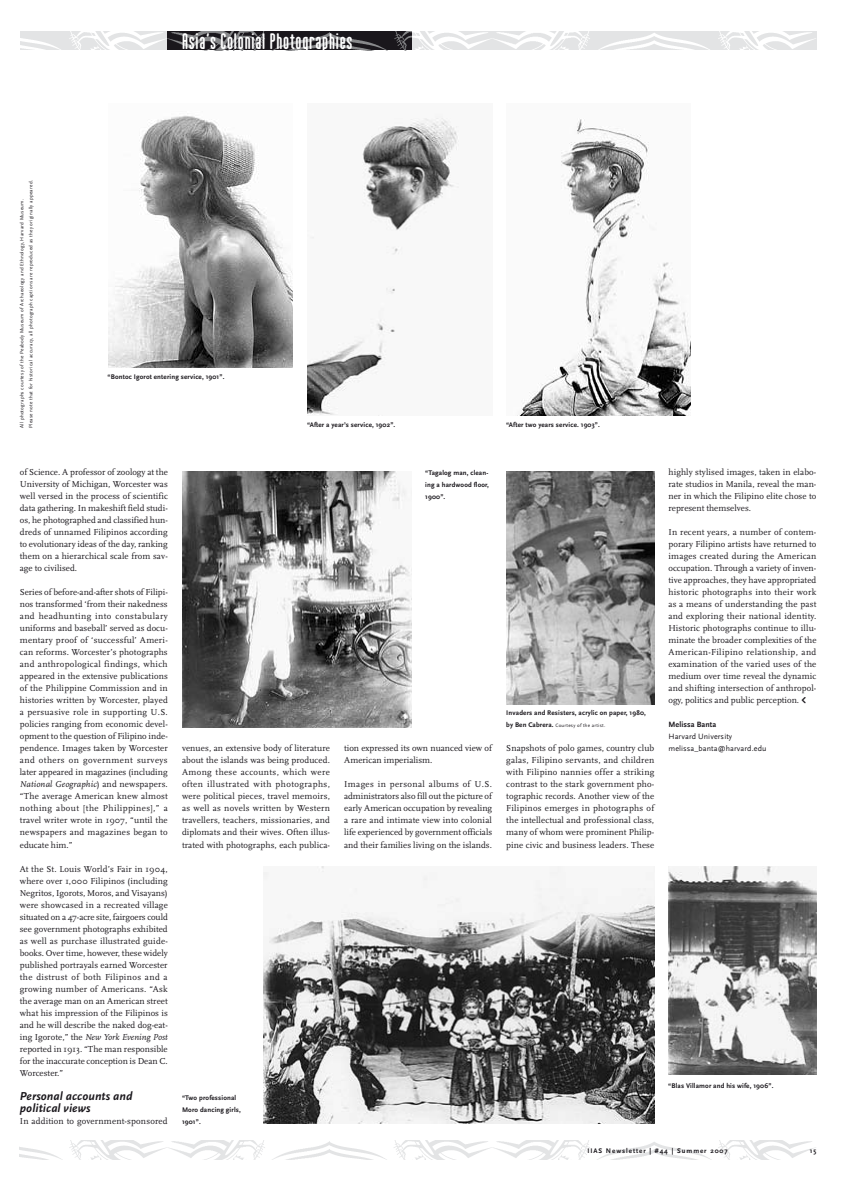
<style>
.page{position:relative;width:859px;height:1191px;background:#fff}
.page>*{position:absolute;margin:0;border:0;box-sizing:border-box;transform-origin:0 0}
.t1{font:20px "Marten";letter-spacing:.04em;color:#fff}
.t2{font:italic 700 12px/12px "Scala Sans";letter-spacing:.01em;color:#1a171c}
.t3{font:9px/12px "Scala";color:#1a171c;text-align:justify}
.t4{font:9px "Scala";letter-spacing:.02em;color:#1a171c}
.t5{font:8px/12px "Scala Sans";letter-spacing:.01em;color:#1a171c}
.t6{font:700 8px "Scala Sans";letter-spacing:.01em;color:#1a171c}
.t7{font:700 7px/12px "Scala Sans";letter-spacing:.02em;color:#1a171c;text-align:justify}
.t8{font:700 7px "Scala Sans";letter-spacing:.13em;color:#1a171c}
.t9{font:5px/9px "Scala Sans";letter-spacing:.05em;color:#1a171c}
.s1{font-style:italic}
.s2{font-weight:700;font-size:7px}
.s3{font-family:"Marten";font-size:14px}
</style>
<div class="page">
<img style="left:20px;top:1140px;width:148px;height:19px">
<svg style="left:168px;top:1140px;width:162px;height:19px"></svg>
<svg style="left:330px;top:1140px;width:162px;height:19px"></svg>
<svg style="left:492px;top:1140px;width:162px;height:19px"></svg>
<svg style="left:654px;top:1140px;width:162px;height:19px"></svg>
<img style="left:20px;top:31px;width:148px;height:19px">
<svg style="left:411px;top:31px;width:81px;height:19px;fill:#e3e4e5"></svg>
<svg style="left:492px;top:31px;width:162px;height:19px;fill:#e3e4e5"></svg>
<svg style="left:654px;top:31px;width:162px;height:19px;fill:#e3e4e5"></svg>
<img style="left:168px;top:31px;width:162px;height:19px">
<svg style="left:330px;top:31px;width:81px;height:19px;fill:#1a171c"></svg>
<img style="left:308px;top:118px;width:151px;height:297px">
<img style="left:519px;top:119px;width:172px;height:296px">
<img style="left:263px;top:866px;width:391px;height:257px">
<img style="left:108px;top:115px;width:184px;height:252px">
<img style="left:182px;top:471px;width:229px;height:256px">
<img style="left:668px;top:866px;width:148px;height:208px">
<img style="left:506px;top:471px;width:148px;height:233px">
<h1 class="t1" style="left:182px;top:29px;width:172px">Asia’s Colonial Photographies</h1>
<p class="t9" style="left:18px;top:428px;width:249px;rotate:-90deg">All photographs courtesy of the Peabody Museum of Archaeology and Ethnology, Harvard Museum.<br>Please note that for historical accuracy, all photograph captions are reproduced as they originally appeared.</p>
<p class="t7" style="left:107px;top:371px;width:118px">“Bontoc Igorot entering service, 1901”.</p>
<p class="t7" style="left:307px;top:419px;width:90px">“After a year’s service, 1902”.</p>
<p class="t7" style="left:506px;top:419px;width:95px">“After two years service. 1903”.</p>
<p class="t3" style="left:20px;top:466px;width:150px">of Science. A professor of zoology at the University of Michigan, Worcester was well versed in the process of scientific data gathering. In makeshift field studi&shy;os, he photographed and classified hun&shy;dreds of unnamed Filipinos according to evolutionary ideas of the day, ranking them on a hierarchical scale from sav&shy;age to civilised.</p>
<p class="t3" style="left:20px;top:586px;width:150px">Series of before-and-after shots of Filipi&shy;nos transformed ‘from their nakedness and headhunting into constabulary uniforms and baseball’ served as docu&shy;mentary proof of ‘successful’ Ameri&shy;can reforms. Worcester’s photographs and anthropological findings, which appeared in the extensive publications of the Philippine Commission and in histories written by Worcester, played a persuasive role in supporting U.S. policies ranging from economic devel&shy;opment to the question of Filipino inde&shy;pendence. Images taken by Worcester and others on government surveys later appeared in magazines (including <span class="s1">National Geographic</span>) and newspapers. “The average American knew almost nothing about [the Philippines],” a travel writer wrote in 1907, “until the newspapers and magazines began to educate him.”</p>
<p class="t3" style="left:20px;top:862px;width:150px">At the St. Louis World’s Fair in 1904, where over 1,000 Filipinos (including Negritos, Igorots, Moros, and Visayans) were showcased in a recreated village situated on a 47-acre site, fairgoers could see government photographs exhibited as well as purchase illustrated guide&shy;books. Over time, however, these widely published portrayals earned Worcester the distrust of both Filipinos and a growing number of Americans. “Ask the average man on an American street what his impression of the Filipinos is and he will describe the naked dog-eat&shy;ing Igorote,” the <span class="s1">New York Evening Post </span>reported in 1913. “The man responsible for the inaccurate conception is Dean C.<br>Worcester.”</p>
<h2 class="t2" style="left:20px;top:1090px;width:114px">Personal accounts and political views</h2>
<p class="t4" style="left:20px;top:1115px;width:149px">In addition to government-sponsored</p>
<p class="t7" style="left:425px;top:467px;width:65px">“Tagalog man, clean&shy;ing a hardwood floor, 1900”.</p>
<p class="t3" style="left:182px;top:742px;width:149px">venues, an extensive body of literature about the islands was being produced.<br>Among these accounts, which were often illustrated with photographs, were political pieces, travel memoirs, as well as novels written by Western travellers, teachers, missionaries, and diplomats and their wives. Often illus&shy;trated with photographs, each publica-</p>
<p class="t3" style="left:344px;top:742px;width:149px">tion expressed its own nuanced view of<br>American imperialism.</p>
<p class="t3" style="left:344px;top:778px;width:150px">Images in personal albums of U.S. administrators also fill out the picture of early American occupation by revealing a rare and intimate view into colonial life experienced by government officials and their families living on the islands.</p>
<p class="t7" style="left:506px;top:707px;width:141px">Invaders and Resisters, acrylic on paper, 1980,</p>
<p class="t9" style="left:506px;top:721px;width:100px"><span class="s2">by Ben Cabrera.</span> Courtesy of the artist.</p>
<p class="t3" style="left:506px;top:742px;width:150px">Snapshots of polo games, country club galas, Filipino servants, and children with Filipino nannies offer a striking contrast to the stark government pho&shy;tographic records. Another view of the Filipinos emerges in photographs of the intellectual and professional class, many of whom were prominent Philip&shy;pine civic and business leaders. These</p>
<p class="t3" style="left:668px;top:466px;width:149px">highly stylised images, taken in elabo&shy;rate studios in Manila, reveal the man&shy;ner in which the Filipino elite chose to represent themselves.</p>
<p class="t3" style="left:668px;top:526px;width:150px">In recent years, a number of contem&shy;porary Filipino artists have returned to images created during the American occupation. Through a variety of inven&shy;tive approaches, they have appropriated historic photographs into their work as a means of understanding the past and exploring their national identity.<br>Historic photographs continue to illu&shy;minate the broader complexities of the American-Filipino relationship, and examination of the varied uses of the medium over time reveal the dynamic and shifting intersection of anthropol&shy;ogy, politics and public perception. <span class="s3">&lt;</span></p>
<p class="t6" style="left:668px;top:720px;width:49px">Melissa Banta</p>
<p class="t5" style="left:668px;top:731px;width:99px">Harvard University melissa_banta@harvard.edu</p>
<p class="t7" style="left:182px;top:1091px;width:60px;text-align:left">“Two professional<br>Moro dancing girls,<br>1901”.</p>
<p class="t7" style="left:668px;top:1079px;width:107px">“Blas Villamor and his wife, 1906”.</p>
<p class="t8" style="left:587px;top:1146px;width:142px">IIAS Newsletter | #44 | Summer 2007</p>
<p class="t7" style="left:810px;top:1144px;width:8px">15</p>
</div>
